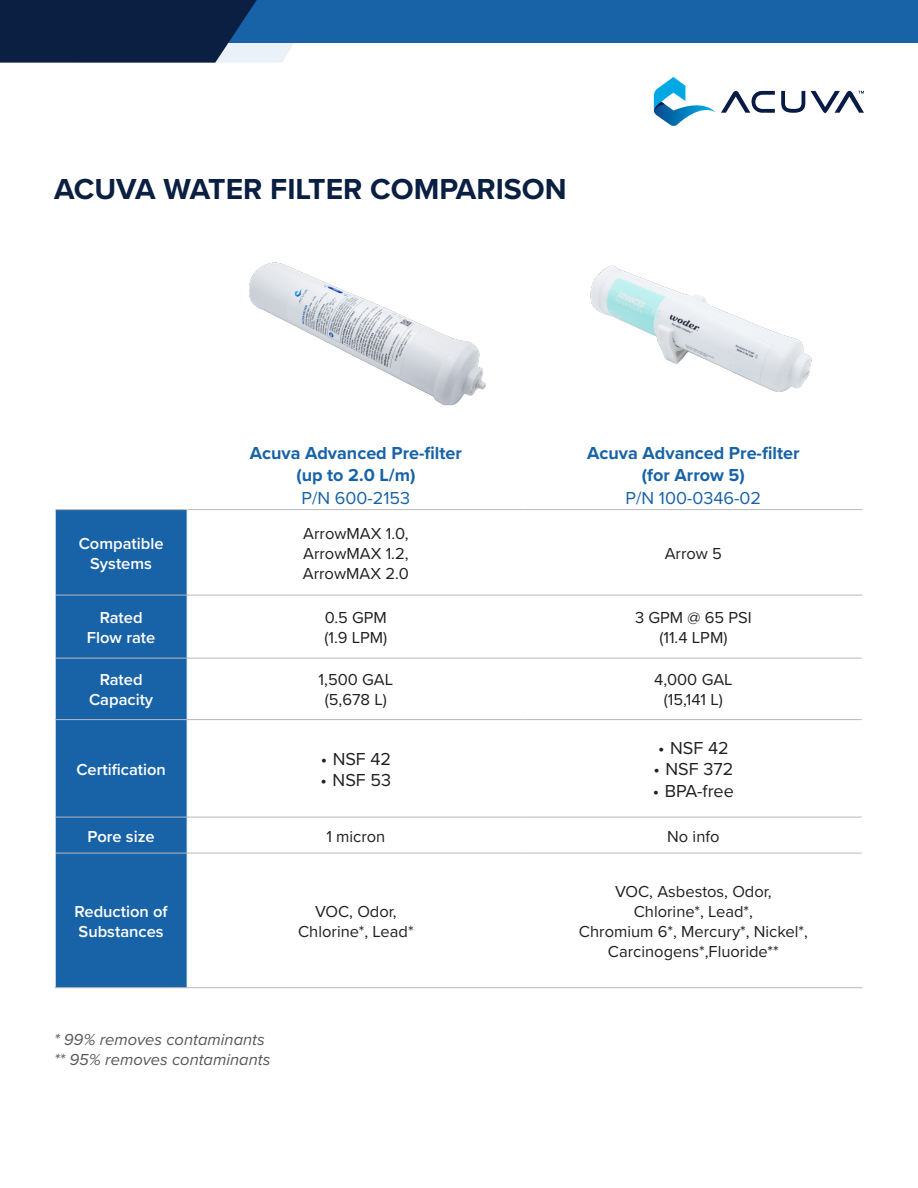
<style>
.page{position:relative;width:918px;height:1188px;background:#fff}
.page>*{position:absolute;margin:0;border:0;box-sizing:border-box;transform-origin:0 0}
.t1{font:700 30px "Proxima Nova";color:#0b1f42}
.Table_Top{font:700 18px "Proxima Nova";color:#1863a7}
.t2{font:18px "Proxima Nova";color:#231f20}
.Table_Top-2{font:18px "Proxima Nova";color:#1863a7}
.Table_Body{font:16.5px/19.8px "Proxima Nova";color:#231f20;text-align:center}
.Table_left{font:600 16.5px/19.8px "Proxima Nova";color:#fff;text-align:center}
.Explanation{font:italic 16.5px "Proxima Nova";color:#57585a}
</style>
<div class="page">
<div style="left:1px;top:0;width:917px;height:42px;background:#1863a7"></div>
<svg style="left:0;top:0;width:319px;height:63px"></svg>
<img style="left:654px;top:98px;width:62px;height:28px">
<svg style="left:654px;top:77px;width:31px;height:34px"></svg>
<svg style="left:721px;top:91px;width:54px;height:22px"></svg>
<svg style="left:781px;top:91px;width:24px;height:22px"></svg>
<svg style="left:811px;top:91px;width:53px;height:22px"></svg>
<div style="left:56px;top:510px;width:131px;height:477px;background:#1863a7"></div>
<hr style="left:56px;top:658px;width:131px;height:1px;background:#b8baba">
<hr style="left:187px;top:658px;width:338px;height:1px;background:#b8baba">
<hr style="left:525px;top:658px;width:337px;height:1px;background:#b8baba">
<hr style="left:56px;top:719px;width:131px;height:1px;background:#b8baba">
<hr style="left:187px;top:719px;width:338px;height:1px;background:#b8baba">
<hr style="left:525px;top:719px;width:337px;height:1px;background:#b8baba">
<hr style="left:56px;top:817px;width:131px;height:1px;background:#b8baba">
<hr style="left:187px;top:817px;width:338px;height:1px;background:#b8baba">
<hr style="left:525px;top:817px;width:337px;height:1px;background:#b8baba">
<hr style="left:56px;top:853px;width:131px;height:1px;background:#b8baba">
<hr style="left:187px;top:853px;width:338px;height:1px;background:#b8baba">
<hr style="left:525px;top:853px;width:337px;height:1px;background:#b8baba">
<hr style="left:56px;top:509px;width:131px;height:1px;background:#b8baba">
<hr style="left:56px;top:595px;width:131px;height:1px;background:#b8baba">
<hr style="left:187px;top:595px;width:338px;height:1px;background:#b8baba">
<hr style="left:525px;top:595px;width:338px;height:1px;background:#b8baba">
<hr style="left:55px;top:987px;width:132px;height:1px;background:#b8baba">
<hr style="left:187px;top:987px;width:338px;height:1px;background:#b8baba">
<hr style="left:525px;top:987px;width:338px;height:1px;background:#b8baba">
<hr style="left:188px;top:509px;width:337px;height:1px;background:#b8baba">
<hr style="left:525px;top:509px;width:338px;height:1px;background:#b8baba">
<img style="left:249px;top:262px;width:237px;height:144px">
<img style="left:590px;top:265px;width:222px;height:127px">
<p class="t1" style="left:54px;top:167px;width:514px">ACUVA WATER FILTER COMPARISON</p>
<p class="Table_left" style="left:79px;top:533px;width:86px">Compatible<br>Systems</p>
<p class="Table_left" style="left:100px;top:607px;width:44px">Rated</p>
<p class="Table_left" style="left:87px;top:627px;width:70px">Flow rate</p>
<p class="Table_left" style="left:100px;top:670px;width:44px">Rated</p>
<p class="Table_left" style="left:89px;top:689px;width:66px">Capacity</p>
<p class="Table_left" style="left:76px;top:759px;width:91px">Certification</p>
<p class="Table_Top" style="left:250px;top:439px;width:214px">Acuva Advanced Pre-filter</p>
<p class="Table_Top" style="left:296px;top:462px;width:121px">(up to 2.0 L/m)</p>
<p class="Table_Top-2" style="left:302px;top:484px;width:110px">P/N 600-2153</p>
<p class="Table_Body" style="left:303px;top:523px;width:107px">ArrowMAX 1.0,</p>
<p class="Table_Body" style="left:303px;top:543px;width:107px">ArrowMAX 1.2,</p>
<p class="Table_Body" style="left:303px;top:563px;width:108px">ArrowMAX 2.0</p>
<p class="Table_Body" style="left:325px;top:607px;width:64px">0.5 GPM</p>
<p class="Table_Body" style="left:324px;top:627px;width:65px">(1.9 LPM)</p>
<p class="Table_Body" style="left:319px;top:669px;width:76px">1,500 GAL</p>
<p class="Table_Body" style="left:325px;top:689px;width:64px">(5,678 L)</p>
<p class="t2" style="left:321px;top:745px;width:72px">• NSF 42</p>
<p class="t2" style="left:321px;top:767px;width:72px">• NSF 53</p>
<p class="Table_Top" style="left:587px;top:439px;width:214px">Acuva Advanced Pre-filter</p>
<p class="Table_Top" style="left:642px;top:462px;width:104px">(for Arrow 5)</p>
<p class="Table_Top-2" style="left:626px;top:484px;width:137px">P/N 100-0346-02</p>
<p class="Table_Body" style="left:665px;top:543px;width:59px">Arrow 5</p>
<p class="Table_Body" style="left:635px;top:607px;width:118px">3 GPM @ 65 PSI (11.4 LPM)</p>
<p class="Table_Body" style="left:654px;top:669px;width:80px">4,000 GAL</p>
<p class="Table_Body" style="left:664px;top:689px;width:61px">(15,141 L)</p>
<p class="t2" style="left:658px;top:734px;width:72px">• NSF 42</p>
<p class="t2" style="left:654px;top:756px;width:81px">• NSF 372</p>
<p class="t2" style="left:653px;top:778px;width:83px">• BPA-free</p>
<p class="Table_left" style="left:88px;top:826px;width:69px">Pore size</p>
<p class="Table_Body" style="left:326px;top:825px;width:61px">1 micron</p>
<p class="Table_Body" style="left:667px;top:825px;width:54px">No info</p>
<p class="Table_left" style="left:75px;top:901px;width:95px;text-align:left">Reduction of<br>Substances</p>
<p class="Table_Body" style="left:315px;top:901px;width:83px">VOC, Odor,</p>
<p class="Table_Body" style="left:298px;top:921px;width:117px">Chlorine*, Lead*</p>
<p class="Explanation" style="left:54px;top:1027px;width:212px">* 99% removes contaminants</p>
<p class="Explanation" style="left:54px;top:1047px;width:218px">** 95% removes contaminants</p>
<p class="Table_Body" style="left:615px;top:881px;width:158px">VOC, Asbestos, Odor,</p>
<p class="Table_Body" style="left:579px;top:901px;width:230px">Chlorine*, Lead*,<br>Chromium 6*, Mercury*, Nickel*,<br>Carcinogens*,Fluoride**</p>
</div>
